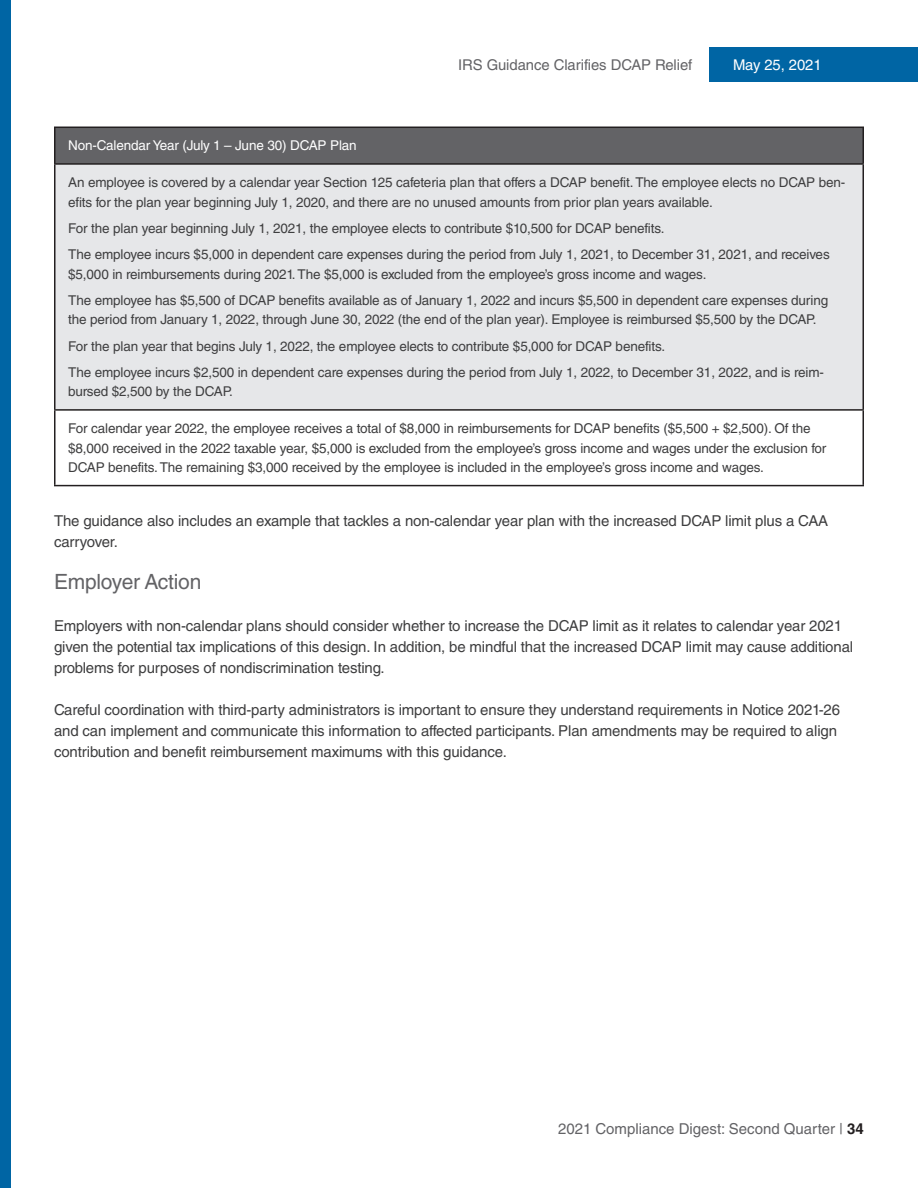
<style>
.page{position:relative;width:918px;height:1188px;background:#fff}
.page>*{position:absolute;margin:0;border:0;box-sizing:border-box;transform-origin:0 0}
.t1{font:21px "Helvetica LT Std";letter-spacing:-.01em;color:#636366}
.t2{font:15px/21px "Helvetica LT Std";letter-spacing:-.01em;color:#3e3e3f}
.t3{font:15px "Helvetica LT Std";color:#636366}
.t4{font:14.85px "Helvetica LT Std";letter-spacing:-.005em;color:#636366}
.t5{font:14.85px "Helvetica LT Std";letter-spacing:-.005em;color:#fff}
.t6{font:13.5px/19.5px "Helvetica LT Std";letter-spacing:-.01em;color:#3e3e3f}
.t7{font:13.5px "Helvetica LT Std";letter-spacing:-.01em;color:#fff}
.s1{font-weight:700;color:#231f20}
</style>
<div class="page">
<div style="left:710px;top:48px;width:208px;height:34px;background:#0065a4"></div>
<div style="left:0;top:0;width:11px;height:1188px;background:#0065a4"></div>
<div style="left:55px;top:127px;width:808px;height:37px;background:#636366"></div>
<div style="left:55px;top:164px;width:808px;height:246px;background:#e6e7e9"></div>
<hr style="left:54px;top:127px;width:810px;height:1px;background:#231f20">
<hr style="left:54px;top:128px;width:2px;height:35px;background:#231f20">
<hr style="left:862px;top:128px;width:2px;height:35px;background:#231f20">
<hr style="left:54px;top:163px;width:810px;height:2px;background:#231f20">
<hr style="left:54px;top:165px;width:2px;height:244px;background:#231f20">
<hr style="left:862px;top:165px;width:2px;height:244px;background:#231f20">
<hr style="left:54px;top:409px;width:810px;height:2px;background:#231f20">
<hr style="left:54px;top:411px;width:2px;height:74px;background:#231f20">
<hr style="left:862px;top:411px;width:2px;height:74px;background:#231f20">
<hr style="left:54px;top:485px;width:810px;height:1px;background:#231f20">
<p class="t4" style="left:458px;top:56px;width:236px">IRS Guidance Clarifies DCAP Relief</p>
<p class="t5" style="left:733px;top:56px;width:90px">May 25, 2021</p>
<p class="t7" style="left:68px;top:138px;width:290px">Non-Calendar Year (July 1 – June 30) DCAP Plan</p>
<p class="t6" style="left:68px;top:173px;width:779px">An employee is covered by a calendar year Section 125 cafeteria plan that offers a DCAP benefit. The employee elects no DCAP ben&shy;efits for the plan year beginning July 1, 2020, and there are no unused amounts from prior plan years available.</p>
<p class="t6" style="left:68px;top:218px;width:598px">For the plan year beginning July 1, 2021, the employee elects to contribute $10,500 for DCAP benefits.</p>
<p class="t6" style="left:68px;top:245px;width:763px">The employee incurs $5,000 in dependent care expenses during the period from July 1, 2021, to December 31, 2021, and receives $5,000 in reimbursements during 2021. The $5,000 is excluded from the employee’s gross income and wages.</p>
<p class="t6" style="left:68px;top:290px;width:762px">The employee has $5,500 of DCAP benefits available as of January 1, 2022 and incurs $5,500 in dependent care expenses during the period from January 1, 2022, through June 30, 2022 (the end of the plan year). Employee is reimbursed $5,500 by the DCAP.</p>
<p class="t6" style="left:68px;top:336px;width:598px">For the plan year that begins July 1, 2022, the employee elects to contribute $5,000 for DCAP benefits.</p>
<p class="t6" style="left:68px;top:362px;width:757px">The employee incurs $2,500 in dependent care expenses during the period from July 1, 2022, to December 31, 2022, and is reim&shy;bursed $2,500 by the DCAP.</p>
<p class="t6" style="left:68px;top:419px;width:760px">For calendar year 2022, the employee receives a total of $8,000 in reimbursements for DCAP benefits ($5,500 + $2,500). Of the $8,000 received in the 2022 taxable year, $5,000 is excluded from the employee’s gross income and wages under the exclusion for<br>DCAP benefits. The remaining $3,000 received by the employee is included in the employee’s gross income and wages.</p>
<p class="t2" style="left:54px;top:510px;width:776px">The guidance also includes an example that tackles a non-calendar year plan with the increased DCAP limit plus a CAA carryover.</p>
<p class="t1" style="left:54px;top:569px;width:149px">Employer Action</p>
<p class="t2" style="left:54px;top:615px;width:801px">Employers with non-calendar plans should consider whether to increase the DCAP limit as it relates to calendar year 2021 given the potential tax implications of this design. In addition, be mindful that the increased DCAP limit may cause additional problems for purposes of nondiscrimination testing.</p>
<p class="t2" style="left:54px;top:699px;width:788px">Careful coordination with third-party administrators is important to ensure they understand requirements in Notice 2021-26 and can implement and communicate this information to affected participants. Plan amendments may be required to align contribution and benefit reimbursement maximums with this guidance.</p>
<p class="t3" style="left:558px;top:1120px;width:307px">2021 Compliance Digest: Second Quarter | <span class="s1">34</span></p>
</div>
